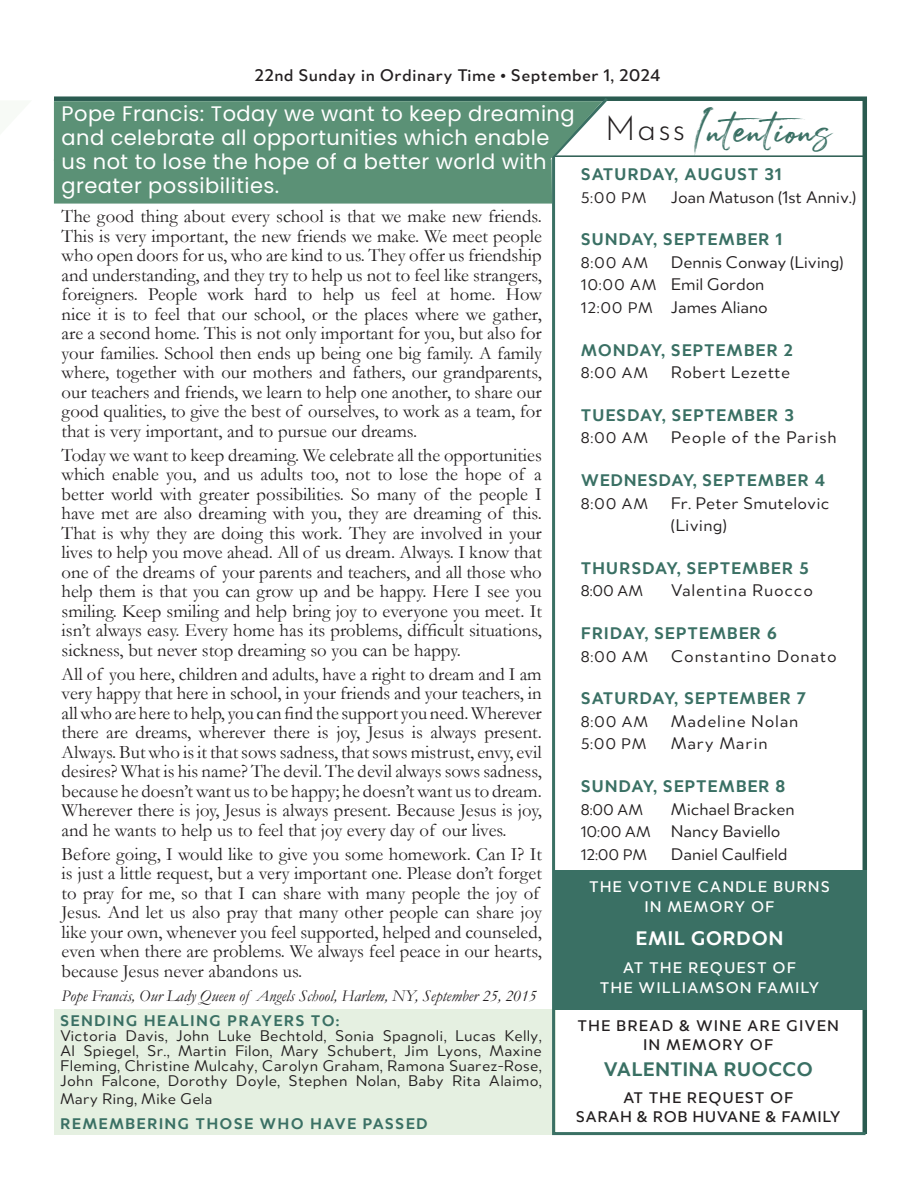
<style>
.page{position:relative;width:918px;height:1188px;background:#fff}
.page>*{position:absolute;margin:0;border:0;box-sizing:border-box;transform-origin:0 0}
.t1{font:49.35px "Julietta Messie Demo";color:#3a7064}
.t2{font:300 33.6px "Josefin Sans";color:#231f20}
.t3{font:21px/24px "Poppins";letter-spacing:.02em;color:#fff}
.t4{font:700 21px "Merel";letter-spacing:-.005em;color:#3a7064}
.t5{font:700 21px "Merel";letter-spacing:.015em;color:#fff}
.t6{font:18.75px/19.5px "Garamond";color:#231f20;text-align:justify}
.t7{font:700 18px "Merel";letter-spacing:.04em;color:#3a7064}
.t8{font:18px/22.5px "Merel";letter-spacing:-.01em;color:#231f20}
.t9{font:18px "Merel";letter-spacing:.04em;color:#231f20}
.t10{font:500 18px "Merel";letter-spacing:.02em;color:#231f20}
.t11{font:18px/22.5px "Merel";letter-spacing:.01em;color:#231f20}
.t12{font:18px "Merel";letter-spacing:.02em;color:#231f20}
.t13{font:16.5px/15px "Merel";letter-spacing:.01em;color:#231f20;text-align:justify}
.t14{font:italic 16.5px "Garamond";color:#231f20}
.t15{font:500 16.5px/19.5px "Merel";letter-spacing:.06em;color:#fff;text-align:center}
.t16{font:700 16.5px "Merel";letter-spacing:.07em;color:#3a7064}
.t17{font:500 16.5px/19.5px "Merel";letter-spacing:.03em;color:#231f20;text-align:center}
.t18{font:500 16.5px/19.5px "Merel";letter-spacing:.05em;color:#231f20;text-align:center}
.s1{font-size:16.5px}
</style>
<div class="page">
<div style="left:54px;top:1010px;width:501px;height:125px;background:#e5f0e1"></div>
<svg style="left:551px;top:96px;width:316px;height:1040px"></svg>
<div style="left:555px;top:870px;width:312px;height:140px;background:#3a7064"></div>
<svg style="left:54px;top:101px;width:549px;height:103px;background:#65987e"></svg>
<p class="t10" style="left:255px;top:61px;width:408px">22nd Sunday in Ordinary Time • September 1, 2024</p>
<p class="t2" style="left:605px;top:103px;width:82px">Mass</p>
<p class="t1" style="left:695px;top:97px;width:136px">Intentions</p>
<p class="t7" style="left:581px;top:160px;width:202px">SATURDAY, AUGUST 31</p>
<p class="t13" style="left:581px;top:189px;width:67px">5:00 PM</p>
<p class="t8" style="left:671px;top:184px;width:187px">Joan Matuson (1st Anniv.)</p>
<p class="t7" style="left:581px;top:225px;width:203px">SUNDAY, SEPTEMBER 1</p>
<p class="t13" style="left:581px;top:254px;width:69px">8:00 AM</p>
<p class="t3" style="left:62px;top:101px;width:515px">Pope Francis: Today we want to keep dreaming and celebrate all opportunities which enable us not to lose the hope of a better world with greater possibilities.</p>
<p class="t6" style="left:62px;top:206px;width:482px">The good thing about every school is that we make new friends.<br>This is very important, the new friends we make. We meet people who open doors for us, who are kind to us. They offer us friendship and understanding, and they try to help us not to feel like strangers, foreigners. People work hard to help us feel at home. How nice it is to feel that our school, or the places where we gather, are a second home. This is not only important for you, but also for your families. School then ends up being one big family. A family where, together with our mothers and fathers, our grandparents, our teachers and friends, we learn to help one another, to share our good qualities, to give the best of ourselves, to work as a team, for that is very important, and to pursue our dreams.</p>
<p class="t6" style="left:62px;top:445px;width:482px">Today we want to keep dreaming. We celebrate all the opportunities which enable you, and us adults too, not to lose the hope of a better world with greater possibilities. So many of the people I have met are also dreaming with you, they are dreaming of this.<br>That is why they are doing this work. They are involved in your lives to help you move ahead. All of us dream. Always. I know that one of the dreams of your parents and teachers, and all those who help them is that you can grow up and be happy. Here I see you smiling. Keep smiling and help bring joy to everyone you meet. It isn’t always easy. Every home has its problems, difficult situations, sickness, but never stop dreaming so you can be happy.</p>
<p class="t6" style="left:62px;top:664px;width:482px">All of you here, children and adults, have a right to dream and I am very happy that here in school, in your friends and your teachers, in all who are here to help, you can find the support you need. Wherever there are dreams, wherever there is joy, Jesus is always present.<br>Always. But who is it that sows sadness, that sows mistrust, envy, evil desires? What is his name? The devil. The devil always sows sadness, because he doesn’t want us to be happy; he doesn’t want us to dream.<br>Wherever there is joy, Jesus is always present. Because Jesus is joy, and he wants to help us to feel that joy every day of our lives.</p>
<p class="t6" style="left:62px;top:844px;width:482px;text-align:left">Before going, I would like to give you some homework. Can I? It is just a little request, but a very important one. Please don’t forget to pray for me, so that I can share with many people the joy of Jesus. And let us also pray that many other people can share joy like your own, whenever you feel supported, helped and counseled, even when there are problems. We always feel peace in our hearts, because Jesus never abandons us.</p>
<p class="t14" style="left:62px;top:986px;width:476px">Pope Francis, Our Lady Queen of Angels School, Harlem, NY, September 25, 2015</p>
<p class="t8" style="left:581px;top:250px;width:264px;text-indent:90px">Dennis Conway (Living)<br><span class="s1">10:00 AM</span> Emil Gordon<br><span class="s1">12:00 PM</span> James Aliano</p>
<p class="t7" style="left:581px;top:335px;width:214px">MONDAY, SEPTEMBER 2</p>
<p class="t13" style="left:581px;top:364px;width:69px">8:00 AM</p>
<p class="t12" style="left:671px;top:359px;width:121px">Robert Lezette</p>
<p class="t7" style="left:581px;top:401px;width:214px">TUESDAY, SEPTEMBER 3</p>
<p class="t13" style="left:581px;top:430px;width:69px">8:00 AM</p>
<p class="t9" style="left:671px;top:424px;width:167px">People of the Parish</p>
<p class="t7" style="left:581px;top:466px;width:246px">WEDNESDAY, SEPTEMBER 4</p>
<p class="t13" style="left:581px;top:495px;width:69px">8:00 AM</p>
<p class="t11" style="left:671px;top:490px;width:160px">Fr. Peter Smutelovic (Living)</p>
<p class="t7" style="left:581px;top:554px;width:229px">THURSDAY, SEPTEMBER 5</p>
<p class="t13" style="left:581px;top:583px;width:64px">8:00 AM</p>
<p class="t9" style="left:671px;top:577px;width:144px">Valentina Ruocco</p>
<p class="t7" style="left:581px;top:619px;width:198px">FRIDAY, SEPTEMBER 6</p>
<p class="t13" style="left:581px;top:648px;width:69px">8:00 AM</p>
<p class="t9" style="left:671px;top:643px;width:168px">Constantino Donato</p>
<p class="t7" style="left:581px;top:684px;width:227px">SATURDAY, SEPTEMBER 7</p>
<p class="t13" style="left:581px;top:713px;width:69px">8:00 AM</p>
<p class="t9" style="left:671px;top:708px;width:129px">Madeline Nolan</p>
<p class="t13" style="left:581px;top:736px;width:67px">5:00 PM</p>
<p class="t9" style="left:671px;top:730px;width:98px">Mary Marin</p>
<p class="t7" style="left:581px;top:772px;width:206px">SUNDAY, SEPTEMBER 8</p>
<p class="t13" style="left:581px;top:801px;width:64px">8:00 AM</p>
<p class="t8" style="left:581px;top:796px;width:215px;text-indent:90px">Michael Bracken<br><span class="s1">10:00 AM</span> Nancy Baviello</p>
<p class="t13" style="left:581px;top:846px;width:68px">12:00 PM</p>
<p class="t8" style="left:671px;top:841px;width:118px">Daniel Caulfield</p>
<p class="t15" style="left:589px;top:876px;width:243px">THE VOTIVE CANDLE BURNS<br>IN MEMORY OF</p>
<p class="t5" style="left:636px;top:921px;width:149px">EMIL GORDON</p>
<p class="t15" style="left:600px;top:957px;width:221px">AT THE REQUEST OF<br>THE WILLIAMSON FAMILY</p>
<p class="t16" style="left:60px;top:1007px;width:281px">SENDING HEALING PRAYERS TO:</p>
<p class="t13" style="left:60px;top:1027px;width:483px">Victoria Davis, John Luke Bechtold, Sonia Spagnoli, Lucas Kelly, Al Spiegel, Sr., Martin Filon, Mary Schubert, Jim Lyons, Maxine Fleming, Christine Mulcahy, Carolyn Graham, Ramona Suarez-Rose, John Falcone, Dorothy Doyle, Stephen Nolan, Baby Rita Alaimo,</p>
<p class="t13" style="left:60px;top:1090px;width:154px">Mary Ring, Mike Gela</p>
<p class="t16" style="left:60px;top:1110px;width:369px">REMEMBERING THOSE WHO HAVE PASSED</p>
<p class="t18" style="left:578px;top:1014px;width:263px">THE BREAD &amp; WINE ARE GIVEN<br>IN MEMORY OF</p>
<p class="t4" style="left:604px;top:1053px;width:211px">VALENTINA RUOCCO</p>
<p class="t17" style="left:576px;top:1086px;width:266px">AT THE REQUEST OF<br>SARAH &amp; ROB HUVANE &amp; FAMILY</p>
</div>
